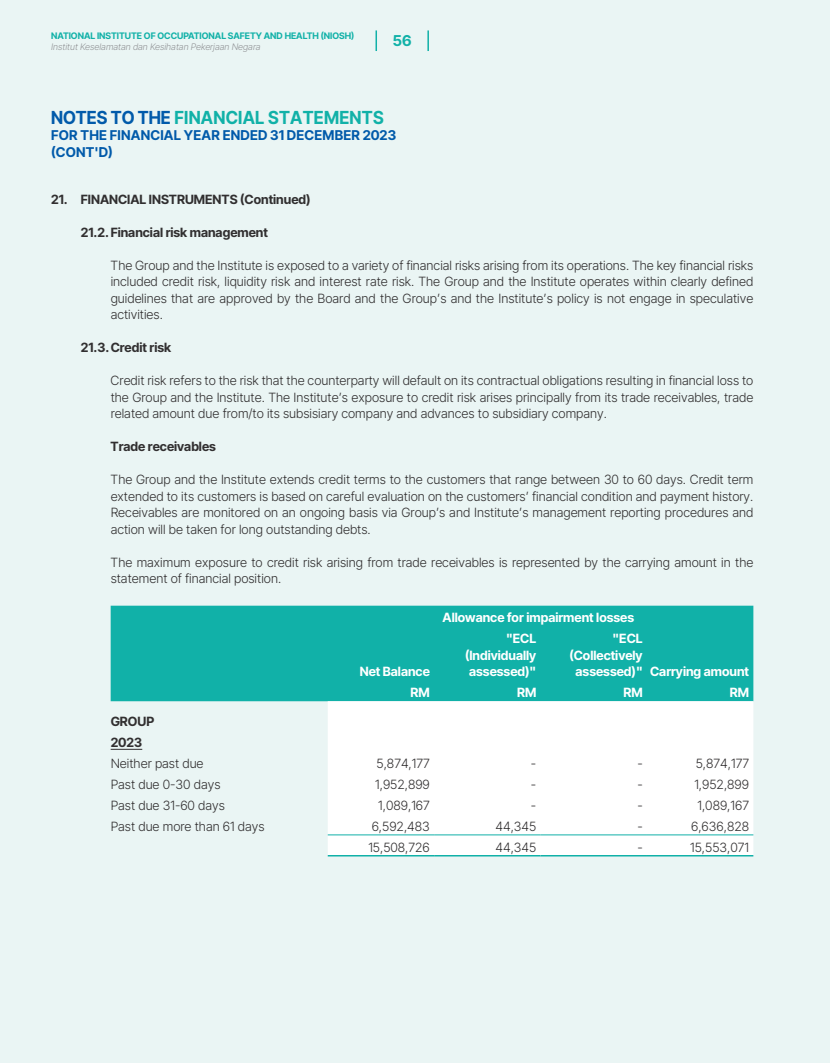
<style>
.page{position:relative;width:830px;height:1063px;background:#fff}
.page>*{position:absolute;margin:0;border:0;box-sizing:border-box;transform-origin:0 0}
.t1{font:700 18px "Inter Tight";letter-spacing:.015em;color:#11b1a8;scale:.95 1}
.t2{font:700 15px "Inter Tight";color:#11b1a8}
.t3{font:700 13.5px "Inter Tight";letter-spacing:.015em;color:#015aaa}
.Number-Normal{font:300 12.75px/16.5px "Inter Tight";color:#312f30;text-align:justify}
.Number-Normal-2{font:700 12.75px/16.5px "Inter Tight";color:#fff;text-align:right}
.t4{font:700 12.75px "Inter Tight";color:#312f30}
.t5{font:700 9px "Inter Tight";color:#11b1a8}
.t6{font:italic 300 9px "Inter Tight";color:#939598}
.s1{color:#015aaa}
</style>
<div class="page">
<div style="left:0;top:0;width:829px;height:1063px;background:#eaf5f4"></div>
<div style="left:111px;top:606px;width:642px;height:95px;background:#11b1a8"></div>
<div style="left:327px;top:701px;width:426px;height:154px;background:#fff"></div>
<hr style="left:327px;top:855px;width:107px;height:1px;background:#11b1a8">
<hr style="left:434px;top:855px;width:106px;height:1px;background:#11b1a8">
<hr style="left:540px;top:855px;width:106px;height:1px;background:#11b1a8">
<hr style="left:646px;top:855px;width:107px;height:1px;background:#11b1a8">
<hr style="left:327px;top:835px;width:107px;height:1px;background:#11b1a8">
<hr style="left:434px;top:835px;width:106px;height:1px;background:#11b1a8">
<hr style="left:540px;top:835px;width:106px;height:1px;background:#11b1a8">
<hr style="left:646px;top:835px;width:107px;height:1px;background:#11b1a8">
<hr style="left:111px;top:749px;width:31px;height:1px;background:#312f30">
<svg style="left:427px;top:30px;width:1px;height:21px"></svg>
<hr style="left:375px;top:30px;width:2px;height:21px;background:#11b1a8">
<p class="t5" style="left:51px;top:29px;width:304px">NATIONAL INSTITUTE OF OCCUPATIONAL SAFETY AND HEALTH (NIOSH)</p>
<p class="t6" style="left:51px;top:40px;width:211px">Institut Keselamatan dan Kesihatan Pekerjaan Negara</p>
<p class="t2" style="left:392px;top:29px;width:20px">56</p>
<p class="t1" style="left:51px;top:104px;width:351px"><span class="s1">NOTES TO THE</span> FINANCIAL STATEMENTS</p>
<p class="t3" style="left:51px;top:125px;width:346px">FOR THE FINANCIAL YEAR ENDED 31 DECEMBER 2023</p>
<p class="t3" style="left:51px;top:142px;width:63px">(CONT'D)</p>
<p class="t4" style="left:51px;top:189px;width:261px">21. FINANCIAL INSTRUMENTS (Continued)</p>
<p class="t4" style="left:81px;top:222px;width:188px">21.2.Financial risk management</p>
<p class="Number-Normal" style="left:111px;top:257px;width:644px">The Group and the Institute is exposed to a variety of financial risks arising from its operations. The key financial risks included credit risk, liquidity risk and interest rate risk. The Group and the Institute operates within clearly defined guidelines that are approved by the Board and the Group’s and the Institute’s policy is not engage in speculative activities.</p>
<p class="t4" style="left:81px;top:338px;width:92px">21.3.Credit risk</p>
<p class="Number-Normal" style="left:111px;top:372px;width:644px">Credit risk refers to the risk that the counterparty will default on its contractual obligations resulting in financial loss to the Group and the Institute. The Institute’s exposure to credit risk arises principally from its trade receivables, trade related amount due from/to its subsisiary company and advances to subsidiary company.</p>
<p class="t4" style="left:111px;top:437px;width:107px">Trade receivables</p>
<p class="Number-Normal" style="left:111px;top:471px;width:644px">The Group and the Institute extends credit terms to the customers that range between 30 to 60 days. Credit term extended to its customers is based on careful evaluation on the customers’ financial condition and payment history.<br>Receivables are monitored on an ongoing basis via Group’s and Institute’s management reporting procedures and action will be taken for long outstanding debts.</p>
<p class="Number-Normal" style="left:111px;top:554px;width:644px">The maximum exposure to credit risk arising from trade receivables is represented by the carrying amount in the statement of financial position.</p>
<p class="Number-Normal-2" style="left:442px;top:609px;width:193px">Allowance for impairment losses</p>
<p class="Number-Normal-2" style="left:359px;top:663px;width:72px">Net Balance</p>
<p class="Number-Normal-2" style="left:465px;top:630px;width:73px">"ECL (Individually assessed)"</p>
<p class="Number-Normal-2" style="left:569px;top:630px;width:75px">"ECL (Collectively assessed)"</p>
<p class="Number-Normal-2" style="left:649px;top:663px;width:100px">Carrying amount</p>
<p class="Number-Normal-2" style="left:410px;top:684px;width:21px">RM</p>
<p class="Number-Normal-2" style="left:517px;top:684px;width:21px">RM</p>
<p class="Number-Normal-2" style="left:623px;top:684px;width:21px">RM</p>
<p class="Number-Normal-2" style="left:729px;top:684px;width:21px">RM</p>
<p class="t4" style="left:111px;top:712px;width:45px">GROUP</p>
<p class="t4" style="left:111px;top:733px;width:33px">2023</p>
<p class="Number-Normal" style="left:111px;top:755px;width:94px">Neither past due</p>
<p class="Number-Normal" style="left:376px;top:755px;width:55px">5,874,177</p>
<p class="Number-Normal" style="left:530px;top:755px;width:7px">-</p>
<p class="Number-Normal" style="left:637px;top:755px;width:7px">-</p>
<p class="Number-Normal" style="left:695px;top:755px;width:55px">5,874,177</p>
<p class="Number-Normal" style="left:111px;top:776px;width:111px">Past due 0-30 days</p>
<p class="Number-Normal" style="left:375px;top:776px;width:56px">1,952,899</p>
<p class="Number-Normal" style="left:530px;top:776px;width:7px">-</p>
<p class="Number-Normal" style="left:637px;top:776px;width:7px">-</p>
<p class="Number-Normal" style="left:694px;top:776px;width:56px">1,952,899</p>
<p class="Number-Normal" style="left:111px;top:797px;width:116px">Past due 31-60 days</p>
<p class="Number-Normal" style="left:378px;top:797px;width:53px">1,089,167</p>
<p class="Number-Normal" style="left:530px;top:797px;width:7px">-</p>
<p class="Number-Normal" style="left:637px;top:797px;width:7px">-</p>
<p class="Number-Normal" style="left:697px;top:797px;width:53px">1,089,167</p>
<p class="Number-Normal" style="left:111px;top:818px;width:155px">Past due more than 61 days</p>
<p class="Number-Normal" style="left:371px;top:818px;width:60px">6,592,483</p>
<p class="Number-Normal" style="left:495px;top:818px;width:42px">44,345</p>
<p class="Number-Normal" style="left:637px;top:818px;width:7px">-</p>
<p class="Number-Normal" style="left:690px;top:818px;width:59px">6,636,828</p>
<p class="Number-Normal" style="left:368px;top:838px;width:63px">15,508,726</p>
<p class="Number-Normal" style="left:495px;top:838px;width:42px">44,345</p>
<p class="Number-Normal" style="left:637px;top:838px;width:7px">-</p>
<p class="Number-Normal" style="left:690px;top:838px;width:60px">15,553,071</p>
</div>
